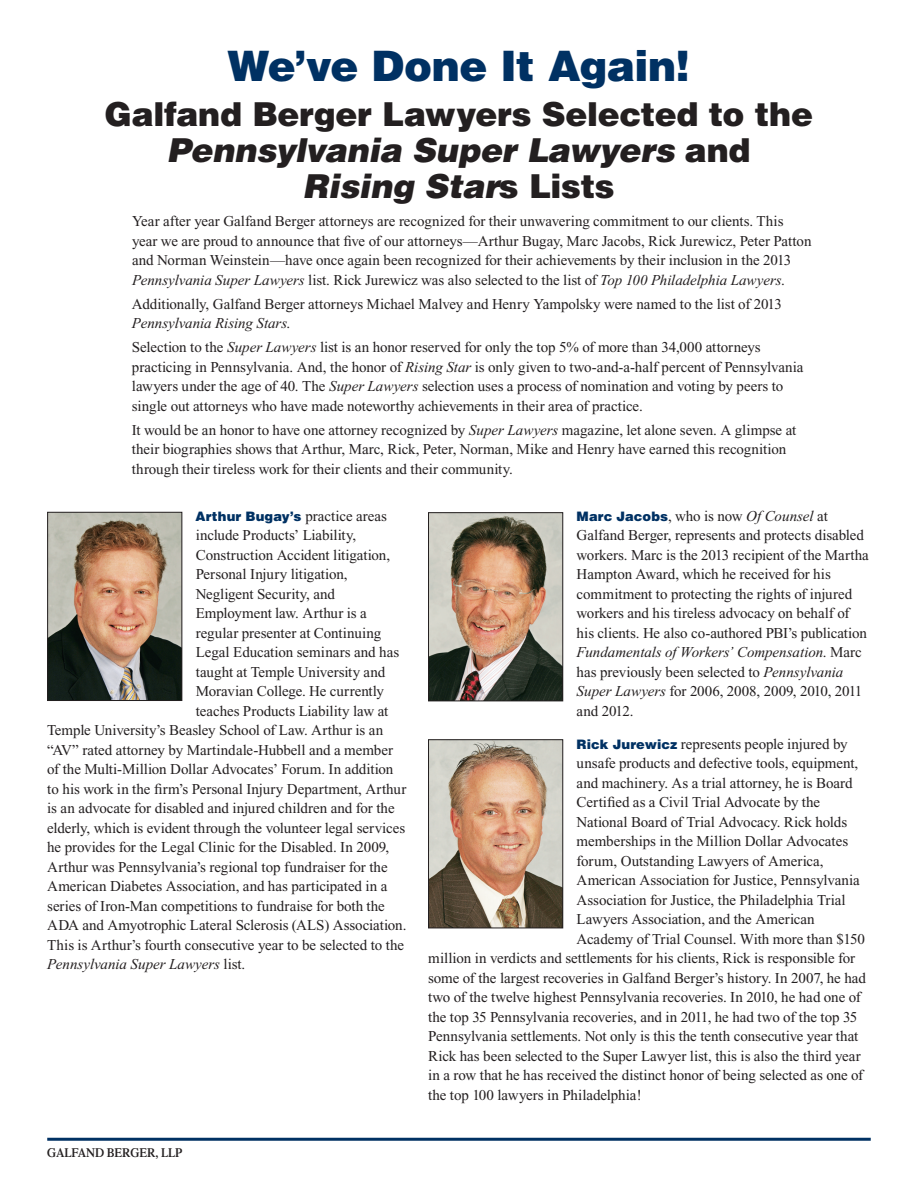
<style>
.page{position:relative;width:918px;height:1188px;background:#fff}
.page>*{position:absolute;margin:0;border:0;box-sizing:border-box;transform-origin:0 0}
.t1{font:900 42px "Helvetica";letter-spacing:-.01em;color:#003163}
.t2{font:900 33px/36px "Helvetica";letter-spacing:-.01em;color:#231f20;text-align:center}
.t3{font:15px/19.5px "Times New Roman";letter-spacing:-.005em;color:#231f20}
.t4{font:italic 15px "Times New Roman";color:#231f20}
.t5{font:900 13.05px "Helvetica";letter-spacing:.01em;color:#003163}
.t6{font:600 12.9px "Times";letter-spacing:-.01em;color:#231f20;scale:.91 1}
.s1{font-style:italic}
.s2{font-family:"Times New Roman";font-weight:400;font-size:15px;color:#231f20}
.s3{font-style:normal}
.s4{font-family:"Helvetica";font-weight:900;font-size:13.05px;color:#003163}
</style>
<div class="page">
<img style="left:430px;top:514px;width:131px;height:185px">
<div style="left:428px;top:512px;width:135px;height:189px;border:1px solid #231f20"></div>
<img style="left:430px;top:741px;width:131px;height:185px">
<div style="left:428px;top:739px;width:135px;height:189px;border:1px solid #231f20"></div>
<hr style="left:47px;top:1138px;width:824px;height:3px;background:#003163">
<img style="left:49px;top:514px;width:131px;height:185px">
<div style="left:47px;top:512px;width:135px;height:189px;border:1px solid #231f20"></div>
<h1 class="t1" style="left:228px;top:39px;width:464px">We’ve Done It Again!</h1>
<h2 class="t2" style="left:104px;top:96px;width:710px">Galfand Berger Lawyers Selected to the<br><span class="s1">Pennsylvania Super Lawyers</span> and<br><span class="s1">Rising Star</span>s Lists</h2>
<p class="t3" style="left:132px;top:211px;width:681px">Year after year Galfand Berger attorneys are recognized for their unwavering commitment to our clients. This year we are proud to announce that five of our attorneys—Arthur Bugay, Marc Jacobs, Rick Jurewicz, Peter Patton and Norman Weinstein—have once again been recognized for their achievements by their inclusion in the 2013<br><span class="s1">Pennsylvania Super Lawyers</span> list. Rick Jurewicz was also selected to the list of <span class="s1">Top 100 Philadelphia Lawyers</span>.</p>
<p class="t3" style="left:132px;top:294px;width:651px">Additionally, Galfand Berger attorneys Michael Malvey and Henry Yampolsky were named to the list of 2013<br><span class="s1">Pennsylvania Rising Stars</span>.</p>
<p class="t3" style="left:132px;top:337px;width:673px">Selection to the <span class="s1">Super Lawyers</span> list is an honor reserved for only the top 5% of more than 34,000 attorneys practicing in Pennsylvania. And, the honor of <span class="s1">Rising Star</span> is only given to two-and-a-half percent of Pennsylvania lawyers under the age of 40. The <span class="s1">Super Lawyers</span> selection uses a process of nomination and voting by peers to single out attorneys who have made noteworthy achievements in their area of practice.</p>
<p class="t3" style="left:132px;top:420px;width:666px">It would be an honor to have one attorney recognized by <span class="s1">Super Lawyers</span> magazine, let alone seven. A glimpse at their biographies shows that Arthur, Marc, Rick, Peter, Norman, Mike and Henry have earned this recognition through their tireless work for their clients and their community.</p>
<p class="t5" style="left:196px;top:507px;width:193px">Arthur Bugay’s <span class="s2">practice areas</span></p>
<p class="t3" style="left:196px;top:525px;width:162px">include Products’ Liability,</p>
<p class="t3" style="left:196px;top:545px;width:196px">Construction Accident litigation,</p>
<p class="t3" style="left:196px;top:564px;width:153px">Personal Injury litigation,</p>
<p class="t3" style="left:196px;top:584px;width:141px">Negligent Security, and</p>
<p class="t3" style="left:196px;top:603px;width:173px">Employment law. Arthur is a</p>
<p class="t3" style="left:196px;top:623px;width:187px">regular presenter at Continuing</p>
<p class="t3" style="left:196px;top:642px;width:205px">Legal Education seminars and has</p>
<p class="t3" style="left:196px;top:662px;width:191px">taught at Temple University and</p>
<p class="t3" style="left:196px;top:681px;width:190px">Moravian College. He currently</p>
<p class="t3" style="left:196px;top:701px;width:194px">teaches Products Liability law at</p>
<p class="t3" style="left:47px;top:720px;width:338px">Temple University’s Beasley School of Law. Arthur is an</p>
<p class="t3" style="left:47px;top:740px;width:347px">“AV” rated attorney by Martindale-Hubbell and a member</p>
<p class="t3" style="left:47px;top:759px;width:348px">of the Multi-Million Dollar Advocates’ Forum. In addition</p>
<p class="t3" style="left:47px;top:779px;width:361px">to his work in the firm’s Personal Injury Department, Arthur</p>
<p class="t3" style="left:47px;top:798px;width:349px">is an advocate for disabled and injured children and for the</p>
<p class="t3" style="left:47px;top:818px;width:359px">elderly, which is evident through the volunteer legal services</p>
<p class="t3" style="left:47px;top:837px;width:343px">he provides for the Legal Clinic for the Disabled. In 2009,</p>
<p class="t3" style="left:47px;top:857px;width:342px">Arthur was Pennsylvania’s regional top fundraiser for the</p>
<p class="t3" style="left:47px;top:876px;width:342px">American Diabetes Association, and has participated in a</p>
<p class="t3" style="left:47px;top:896px;width:339px">series of Iron-Man competitions to fundraise for both the</p>
<p class="t3" style="left:47px;top:915px;width:361px">ADA and Amyotrophic Lateral Sclerosis (ALS) Association.</p>
<p class="t3" style="left:47px;top:935px;width:358px">This is Arthur’s fourth consecutive year to be selected to the</p>
<p class="t4" style="left:47px;top:956px;width:200px">Pennsylvania Super Lawyers <span class="s3">list.</span></p>
<p class="t6" style="left:47px;top:1145px;width:150px">GALFAND BERGER, LLP</p>
<p class="t3" style="left:576px;top:506px;width:294px"><span class="s4">Marc Jacobs</span>, who is now <span class="s1">Of Counsel</span> at Galfand Berger, represents and protects disabled workers. Marc is the 2013 recipient of the Martha Hampton Award, which he received for his commitment to protecting the rights of injured workers and his tireless advocacy on behalf of his clients. He also co-authored PBI’s publication <span class="s1">Fundamentals of Workers’ Compensation</span>. Marc has previously been selected to <span class="s1">Pennsylvania Super Lawyers</span> for 2006, 2008, 2009, 2010, 2011 and 2012.</p>
<p class="t3" style="left:576px;top:734px;width:273px"><span class="s4">Rick Jurewicz</span> represents people injured by</p>
<p class="t3" style="left:577px;top:753px;width:283px">unsafe products and defective tools, equipment,</p>
<p class="t3" style="left:577px;top:773px;width:277px">and machinery. As a trial attorney, he is Board</p>
<p class="t3" style="left:577px;top:792px;width:245px">Certified as a Civil Trial Advocate by the</p>
<p class="t3" style="left:577px;top:812px;width:272px">National Board of Trial Advocacy. Rick holds</p>
<p class="t3" style="left:577px;top:831px;width:273px">memberships in the Million Dollar Advocates</p>
<p class="t3" style="left:577px;top:851px;width:249px">forum, Outstanding Lawyers of America,</p>
<p class="t3" style="left:577px;top:870px;width:285px">American Association for Justice, Pennsylvania</p>
<p class="t3" style="left:577px;top:890px;width:270px">Association for Justice, the Philadelphia Trial</p>
<p class="t3" style="left:577px;top:909px;width:240px">Lawyers Association, and the American</p>
<p class="t3" style="left:577px;top:929px;width:290px">Academy of Trial Counsel. With more than $150</p>
<p class="t3" style="left:428px;top:948px;width:428px">million in verdicts and settlements for his clients, Rick is responsible for</p>
<p class="t3" style="left:428px;top:968px;width:439px">some of the largest recoveries in Galfand Berger’s history. In 2007, he had</p>
<p class="t3" style="left:428px;top:987px;width:434px">two of the twelve highest Pennsylvania recoveries. In 2010, he had one of</p>
<p class="t3" style="left:428px;top:1007px;width:431px">the top 35 Pennsylvania recoveries, and in 2011, he had two of the top 35</p>
<p class="t3" style="left:428px;top:1026px;width:432px">Pennsylvania settlements. Not only is this the tenth consecutive year that</p>
<p class="t3" style="left:428px;top:1046px;width:434px">Rick has been selected to the Super Lawyer list, this is also the third year</p>
<p class="t3" style="left:428px;top:1065px;width:437px">in a row that he has received the distinct honor of being selected as one of</p>
<p class="t3" style="left:428px;top:1085px;width:215px">the top 100 lawyers in Philadelphia!</p>
</div>
